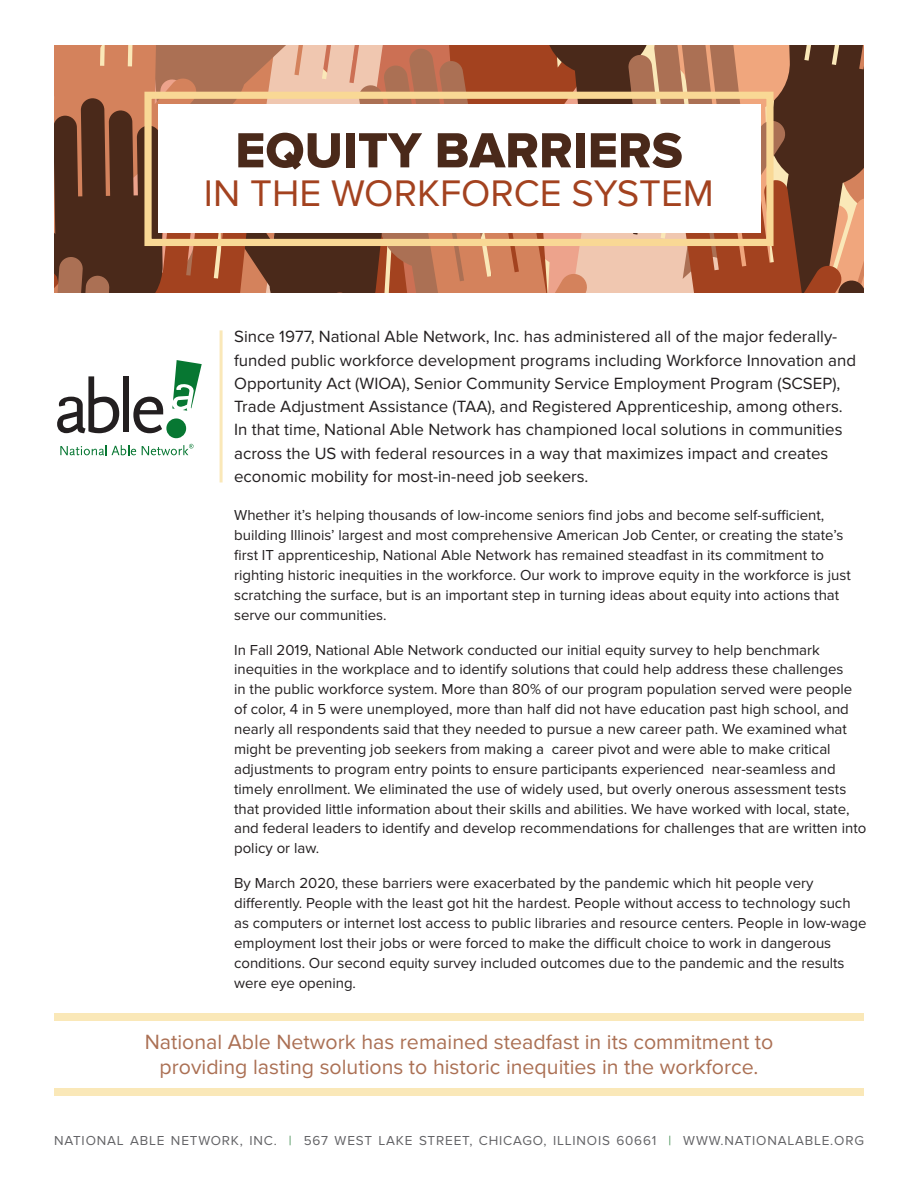
<style>
.page{position:relative;width:918px;height:1188px;background:#fff}
.page>*{position:absolute;margin:0;border:0;box-sizing:border-box;transform-origin:0 0}
.t1{font:51.15px "Proxima Nova Extrabld";color:#4a291a}
.t2{font:38.4px "Proxima Nova";color:#a3421f}
.t3{font:21.3px/24.3px "Proxima Nova";color:#ab7054;text-align:center}
.t4{font:16.8px/23.2px "Proxima Nova";color:#231f20}
.t5{font:15px/19.8px "Proxima Nova";color:#231f20}
.t6{font:13.5px "Proxima Nova";letter-spacing:.06em;color:#636366}
.s1{color:#448f54}
</style>
<div class="page">
<svg style="left:54px;top:45px;width:810px;height:248px;background:#9b6147"></svg>
<div style="left:144px;top:92px;width:630px;height:154px;border:7px solid #f9d895"></div>
<div style="left:158px;top:105px;width:602px;height:128px;background:#fff"></div>
<svg style="left:57px;top:360px;width:145px;height:95px"></svg>
<hr style="left:220px;top:330px;width:3px;height:152px;background:#fae8b8">
<div style="left:54px;top:1014px;width:810px;height:7px;background:#fae8b8"></div>
<div style="left:54px;top:1088px;width:810px;height:7px;background:#fae8b8"></div>
<p class="t1" style="left:235px;top:121px;width:449px">EQUITY BARRIERS</p>
<p class="t2" style="left:204px;top:171px;width:512px">IN THE WORKFORCE SYSTEM</p>
<p class="t4" style="left:234px;top:326px;width:623px">Since 1977, National Able Network, Inc. has administered all of the major federally&shy;funded public workforce development programs including Workforce Innovation and Opportunity Act (WIOA), Senior Community Service Employment Program (SCSEP), Trade Adjustment Assistance (TAA), and Registered Apprenticeship, among others.<br>In that time, National Able Network has championed local solutions in communities across the US with federal resources in a way that maximizes impact and creates economic mobility for most-in-need job seekers.</p>
<p class="t5" style="left:234px;top:506px;width:618px">Whether it’s helping thousands of low-income seniors find jobs and become self-sufficient, building Illinois’ largest and most comprehensive American Job Center, or creating the state’s first IT apprenticeship, National Able Network has remained steadfast in its commitment to righting historic inequities in the workforce. Our work to improve equity in the workforce is just scratching the surface, but is an important step in turning ideas about equity into actions that serve our communities.</p>
<p class="t5" style="left:234px;top:640px;width:634px">In Fall 2019, National Able Network conducted our initial equity survey to help benchmark inequities in the workplace and to identify solutions that could help address these challenges<br>in the public workforce system. More than 80% of our program population served were people of color, 4 in 5 were unemployed, more than half did not have education past high school, and nearly all respondents said that they needed to pursue a new career path. We examined what might be preventing job seekers from making a career pivot and were able to make critical adjustments to program entry points to ensure participants experienced near-seamless and timely enrollment. We eliminated the use of widely used, but overly onerous assessment tests that provided little information about their skills and abilities. We have worked with local, state, and federal leaders to identify and develop recommendations for challenges that are written into policy or law.</p>
<p class="t5" style="left:234px;top:874px;width:634px">By March 2020, these barriers were exacerbated by the pandemic which hit people very differently. People with the least got hit the hardest. People without access to technology such as computers or internet lost access to public libraries and resource centers. People in low-wage employment lost their jobs or were forced to make the difficult choice to work in dangerous conditions. Our second equity survey included outcomes due to the pandemic and the results were eye opening.</p>
<p class="t3" style="left:145px;top:1031px;width:630px">National Able Network has remained steadfast in its commitment to providing lasting solutions to historic inequities in the workforce.</p>
<p class="t6" style="left:54px;top:1132px;width:812px">NATIONAL ABLE NETWORK, INC. <span class="s1">|</span> 567 WEST LAKE STREET, CHICAGO, ILLINOIS 60661 <span class="s1">|</span> WWW.NATIONALABLE.ORG</p>
</div>
